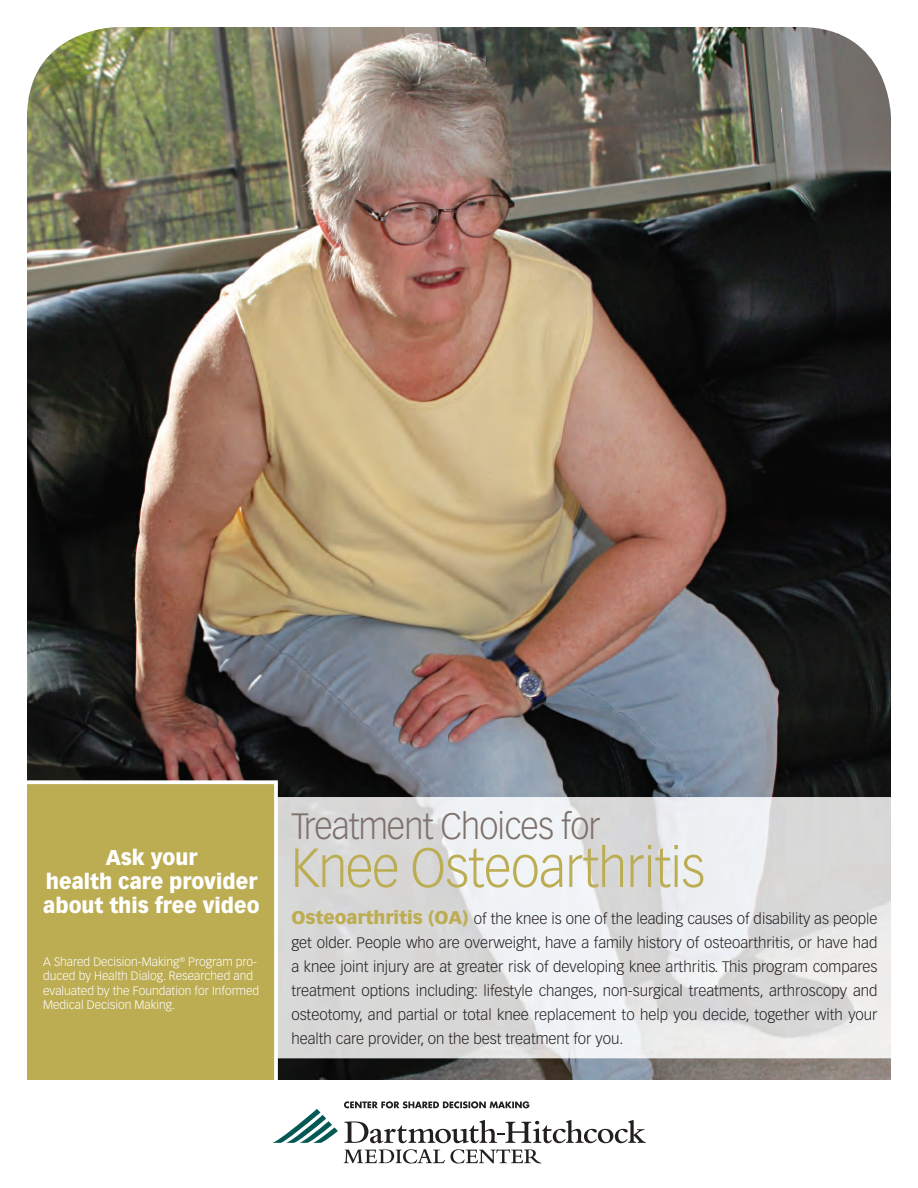
<style>
.page{position:relative;width:918px;height:1188px;background:#fff}
.page>*{position:absolute;margin:0;border:0;box-sizing:border-box;transform-origin:0 0}
.t1{font:300 54px "Vectora LT Std";letter-spacing:-.01em;color:#bcac52;scale:.95 1}
.t2{font:300 36px "Vectora LT Std";letter-spacing:-.025em;color:#7d716c;scale:.95 1}
.t3{font:900 21px/24px "Vectora LT Std";color:#fff;text-align:center;scale:.95 1}
.t4{font:300 15px/24px "Vectora LT Std";color:#231f20;text-align:justify}
.t5{font:300 12px/14.4px "Vectora LT Std";color:#fff}
.s1{font-weight:900;font-size:18px;color:#bcac52}
</style>
<div class="page">
<img style="left:27px;top:27px;width:864px;height:1053px">
<img style="left:278px;top:797px;width:613px;height:261px">
<div style="left:27px;top:782px;width:249px;height:298px;background:#bcac52"></div>
<div style="left:12px;top:780px;width:266px;height:315px;border:4px solid #fff"></div>
<svg style="left:273px;top:1109px;width:65px;height:34px"></svg>
<svg style="left:344px;top:1120px;width:302px;height:23px"></svg>
<svg style="left:344px;top:1149px;width:197px;height:15px"></svg>
<svg style="left:344px;top:1101px;width:186px;height:7px"></svg>
<h3 class="t3" style="left:43px;top:845px;width:229px">Ask your<br>health care provider about this free video</h3>
<p class="t5" style="left:43px;top:955px;width:218px">A Shared Decision-Making<sup>®</sup> Program pro&shy;duced by Health Dialog. Researched and evaluated by the Foundation for Informed Medical Decision Making.</p>
<h2 class="t2" style="left:291px;top:805px;width:327px">Treatment Choices for</h2>
<h1 class="t1" style="left:291px;top:837px;width:437px">Knee Osteoarthritis</h1>
<p class="t4" style="left:291px;top:907px;width:588px"><span class="s1">Osteoarthritis (OA)</span> of the knee is one of the leading causes of disability as people get older. People who are overweight, have a family history of osteoarthritis, or have had a knee joint injury are at greater risk of developing knee arthritis. This program compares treatment options including: lifestyle changes, non-surgical treatments, arthroscopy and osteotomy, and partial or total knee replacement to help you decide, together with your health care provider, on the best treatment for you.</p>
</div>
